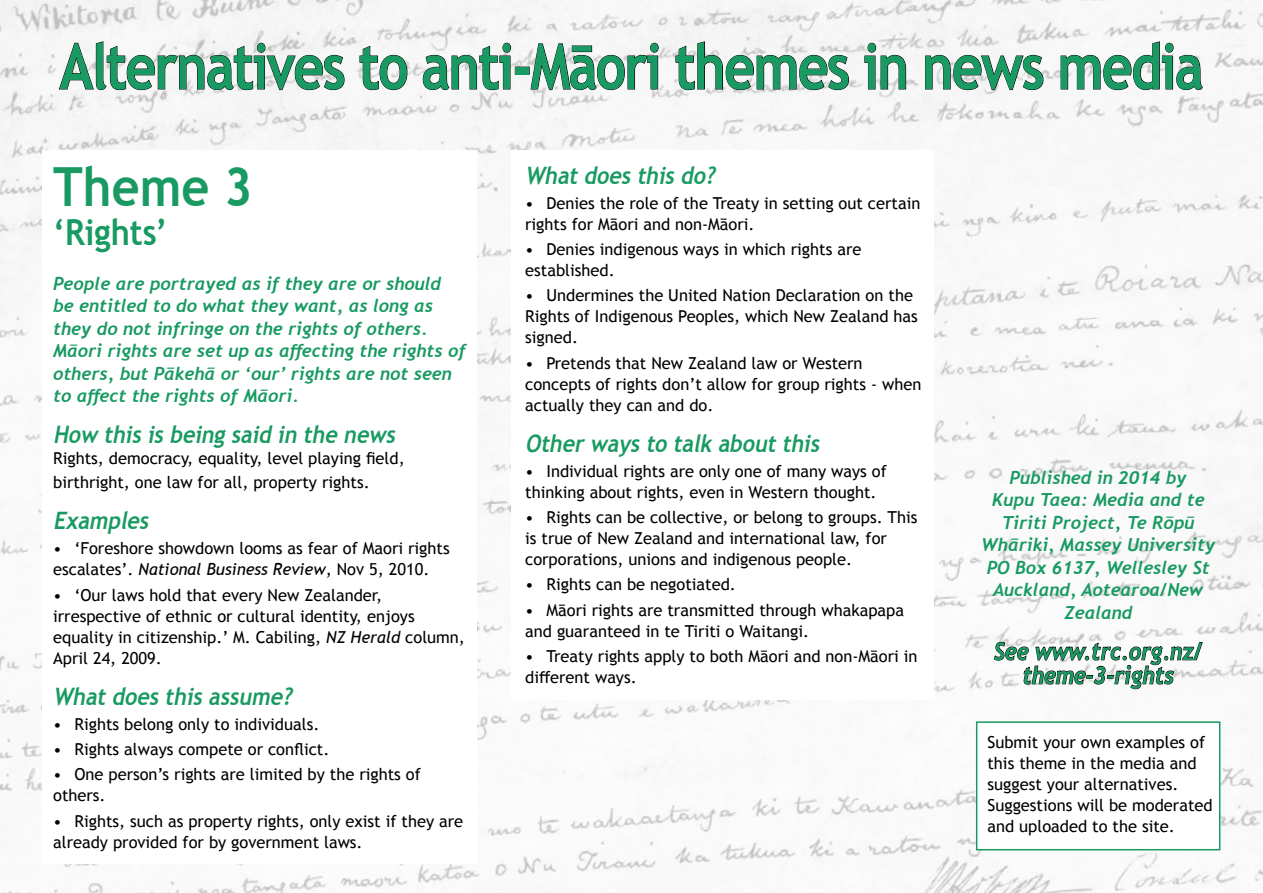
<style>
.page{position:relative;width:1263px;height:893px;background:#fff}
.page>*{position:absolute;margin:0;border:0;box-sizing:border-box;transform-origin:0 0}
.t1{font:700 63px "Trebuchet MS";letter-spacing:-.03em;color:#189a62;scale:.85 1}
.t2{font:700 54px "Trebuchet MS";color:#189a62;scale:.9 1}
.t3{font:700 36px "Trebuchet MS";color:#189a62;scale:.9 1}
.t4{font:italic 700 24px "Trebuchet MS";color:#189a62;scale:.9 1}
.t5{font:italic 700 24px/24px "Trebuchet";color:#189a62;text-align:center;scale:.9 1}
.t6{font:italic 700 18px/22.5px "Trebuchet";color:#189a62}
.t7{font:16.5px/21px "Trebuchet MS";color:#000}
.s1{font-style:italic}
</style>
<div class="page">
<img style="left:0;top:0;width:1263px;height:893px">
<svg style="left:58px;top:41px;width:287px;height:49px"></svg>
<svg style="left:359px;top:45px;width:49px;height:45px"></svg>
<svg style="left:422px;top:43px;width:89px;height:47px"></svg>
<div style="left:515px;top:67px;width:14px;height:8px;border:1px solid #000"></div>
<svg style="left:530px;top:43px;width:129px;height:47px"></svg>
<svg style="left:675px;top:41px;width:174px;height:49px"></svg>
<svg style="left:864px;top:43px;width:42px;height:47px"></svg>
<svg style="left:925px;top:55px;width:119px;height:35px"></svg>
<svg style="left:1060px;top:41px;width:143px;height:49px"></svg>
<div style="left:43px;top:150px;width:434px;height:713px;background:#fff"></div>
<div style="left:511px;top:150px;width:422px;height:549px;background:#fff"></div>
<div style="left:976px;top:721px;width:244px;height:129px;background:#fff;border:2px solid #189a62"></div>
<svg style="left:994px;top:642px;width:209px;height:47px"></svg>
<h1 class="t1" style="left:59px;top:27px;width:1347px">Alternatives to anti-Māori themes in news media</h1>
<h2 class="t2" style="left:53px;top:153px;width:223px">Theme 3</h2>
<h3 class="t3" style="left:53px;top:209px;width:128px">‘Rights’</h3>
<p class="t6" style="left:53px;top:272px;width:414px">People are portrayed as if they are or should be entitled to do what they want, as long as they do not infringe on the rights of others.<br>Māori rights are set up as affecting the rights of others, but Pākehā or ‘our’ rights are not seen to affect the rights of Māori.</p>
<h3 class="t4" style="left:53px;top:420px;width:387px">How thisisbeing said in the news</h3>
<p class="t7" style="left:53px;top:446px;width:353px;line-height:24px">Rights, democracy, equality, level playing field, birthright, one law for all, property rights.</p>
<h3 class="t4" style="left:53px;top:506px;width:113px">Examples</h3>
<p class="t7" style="left:53px;top:538px;width:398px">• ‘Foreshore showdown looms as fear of Maori rights escalates’. <span class="s1">National Business Review</span>, Nov 5, 2010.</p>
<p class="t7" style="left:53px;top:584px;width:413px">• ‘Our laws hold that every New Zealander, irrespective of ethnic or cultural identity, enjoys equality in citizenship.’ M. Cabiling, <span class="s1">NZ Herald</span> column, April 24, 2009.</p>
<h3 class="t4" style="left:53px;top:681px;width:272px">Whatdoesthisassume?</h3>
<p class="t7" style="left:53px;top:713px;width:268px">• Rights belong only to individuals.</p>
<p class="t7" style="left:53px;top:739px;width:278px">• Rights always compete or conflict.</p>
<p class="t7" style="left:53px;top:764px;width:369px">• One person’s rights are limited by the rights of others.</p>
<p class="t7" style="left:53px;top:810px;width:412px">• Rights, such as property rights, only exist if they are already provided for by government laws.</p>
<h3 class="t4" style="left:525px;top:160px;width:218px">Whatdoesthisdo?</h3>
<p class="t7" style="left:525px;top:192px;width:397px">• Denies the role of the Treaty in setting out certain rights for Māori and non-Māori.</p>
<p class="t7" style="left:525px;top:239px;width:338px">• Denies indigenous ways in which rights are established.</p>
<p class="t7" style="left:525px;top:285px;width:394px">• Undermines the United Nation Declaration on the<br>Rights of Indigenous Peoples, which New Zealand has signed.</p>
<p class="t7" style="left:525px;top:352px;width:398px">• Pretends that New Zealand law or Western concepts of rights don’t allow for group rights - when actually they can and do.</p>
<h3 class="t4" style="left:525px;top:428px;width:334px">Otherwaysto talk aboutthis</h3>
<p class="t7" style="left:525px;top:460px;width:363px">• Individual rights are only one of many ways of thinking about rights, even in Western thought.</p>
<p class="t7" style="left:525px;top:507px;width:394px">• Rights can be collective, or belong to groups. This is true of New Zealand and international law, for corporations, unions and indigenous people.</p>
<p class="t7" style="left:525px;top:574px;width:212px">• Rights can be negotiated.</p>
<p class="t7" style="left:525px;top:599px;width:380px">• Māori rights are transmitted through whakapapa and guaranteed in te Tiriti o Waitangi.</p>
<p class="t7" style="left:525px;top:645px;width:394px">• Treaty rights apply to both Māori and non-Māori in different ways.</p>
<p class="t6" style="left:981px;top:466px;width:235px;text-align:center">Published in 2014 by<br>Kupu Taea: Media and te<br>Tiriti Project, Te Rōpū<br>Whāriki, Massey University<br>PO Box 6137, Wellesley St<br>Auckland, Aotearoa/New<br>Zealand</p>
<h3 class="t5" style="left:994px;top:639px;width:233px">See www.trc.org.nz/ theme-3-rights</h3>
<p class="t7" style="left:987px;top:732px;width:227px">Submit your own examples of this theme in the media and suggest your alternatives.<br>Suggestions will be moderated and uploaded to the site.</p>
</div>
